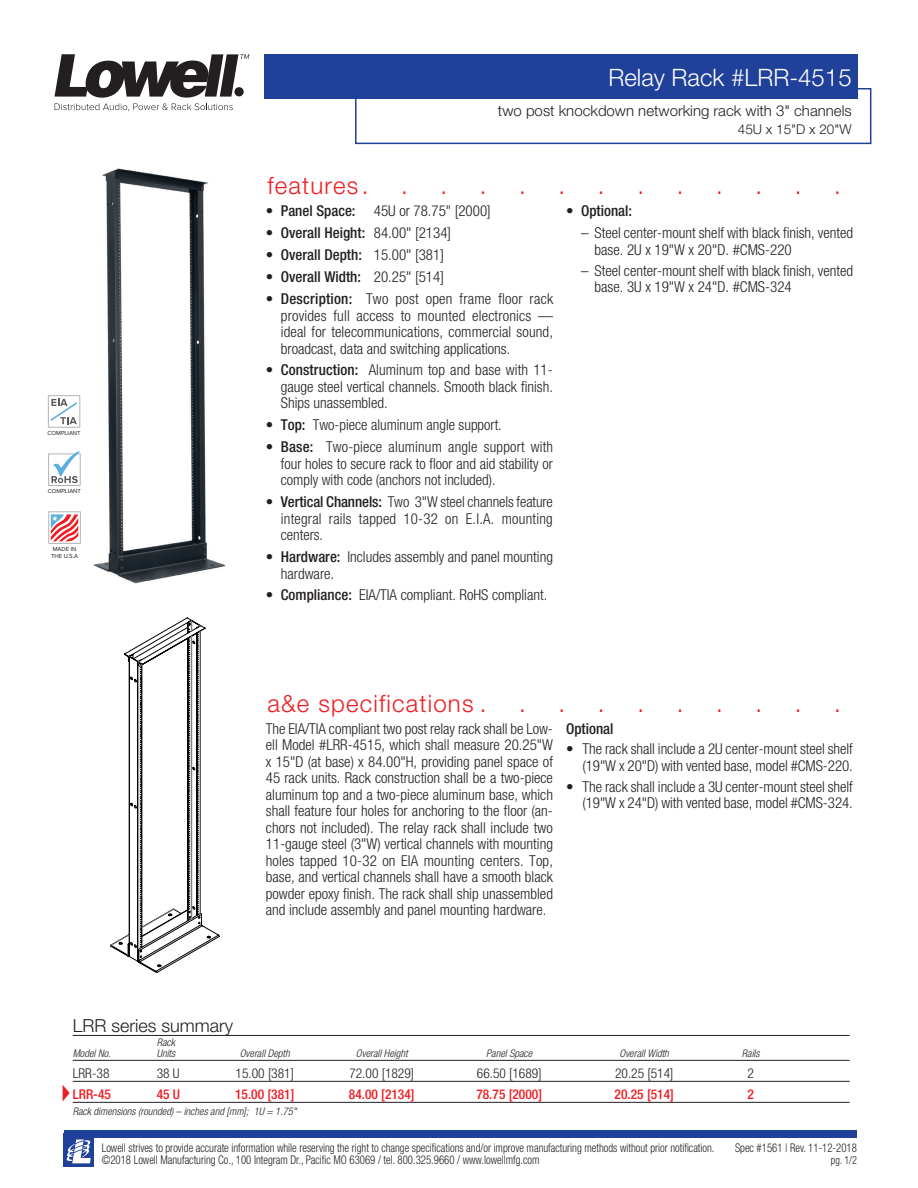
<style>
.page{position:relative;width:918px;height:1188px;background:#fff}
.page>*{position:absolute;margin:0;border:0;box-sizing:border-box;transform-origin:0 0}
.Product_-_Model_No{font:300 24px "Helvetica Neue LT Std";letter-spacing:.05em;color:#ee1d23}
.Product_-_Model_No-2{font:300 24px "Helvetica Neue LT Std";color:#fff}
.Product_-_Subhead{font:300 18px "Helvetica Neue LT Std";color:#231f20}
.A_E_text{font:300 condensed 15px/16.5px "Helvetica Neue LT Std";color:#231f20}
.Paragraph_titles{font:300 condensed 15px/16.5px "Helvetica Neue LT Std";color:#231f20;text-align:justify}
.Paragraph_titles-2{font:500 condensed 15px "Helvetica Neue LT Std";color:#231f20}
.Product_-_Model_No-3{font:300 15px "Helvetica Neue LT Std";color:#231f20}
.A_E_text-2{font:500 condensed 15px "Helvetica Neue LT Std";color:#231f20}
.Subheads_18pt{font:300 condensed 13.5px "Helvetica Neue LT Std";color:#231f20}
.Subheads_18pt-2{font:500 condensed 13.5px "Helvetica Neue LT Std";color:#ee1d23}
.Product_-_Model_No-4{font:300 13.5px "Helvetica Neue LT Std";color:#231f20}
.t1{font:300 condensed 12px/12.8px "Helvetica Neue LT Std";color:#231f20;scale:.9 1}
.t2{font:300 condensed 11.25px "Helvetica Neue LT Std";color:#231f20;scale:.9 1}
.Subheads_18pt-3{font:italic 300 condensed 10.5px "Helvetica Neue LT Std";color:#231f20}
.t3{font:6px/7.2px "Proxima Nova";color:#231f20}
.s1{font-weight:500}
.s2{font-weight:300}
</style>
<div class="page">
<div style="left:264px;top:54px;width:594px;height:45px;background:#20419a"></div>
<svg style="left:54px;top:54px;width:195px;height:57px"></svg>
<div style="left:64px;top:1131px;width:793px;height:7px;background:#20419a"></div>
<div style="left:64px;top:1133px;width:30px;height:34px;background:#20419a"></div>
<svg style="left:66px;top:1139px;width:25px;height:24px"></svg>
<svg style="left:63px;top:1085px;width:7px;height:16px"></svg>
<hr style="left:73px;top:1035px;width:777px;height:1px;background:#231f20">
<hr style="left:73px;top:1060px;width:777px;height:1px;background:#231f20">
<hr style="left:73px;top:1081px;width:777px;height:1px;background:#231f20">
<hr style="left:73px;top:1102px;width:777px;height:1px;background:#231f20">
<svg style="left:355px;top:88px;width:517px;height:57px"></svg>
<img style="left:93px;top:168px;width:133px;height:416px">
<svg style="left:48px;top:511px;width:33px;height:33px"></svg>
<svg style="left:48px;top:395px;width:32px;height:33px"></svg>
<svg style="left:48px;top:451px;width:33px;height:35px"></svg>
<svg style="left:110px;top:618px;width:109px;height:355px"></svg>
<p class="t3" style="left:48px;top:429px;width:35px">COMPLIANT</p>
<p class="t3" style="left:48px;top:487px;width:35px">COMPLIANT</p>
<p class="t3" style="left:51px;top:545px;width:28px">MADE IN<br>THE U.S.A</p>
<p class="Product_-_Model_No" style="left:267px;top:171px;width:93px">features</p>
<p class="Product_-_Model_No-2" style="left:608px;top:63px;width:245px">Relay Rack #LRR-4515</p>
<p class="Product_-_Model_No-3" style="left:498px;top:102px;width:355px">two post knockdown networking rack with 3" channels</p>
<p class="Product_-_Model_No-4" style="left:738px;top:121px;width:115px">45U x 15"D x 20"W</p>
<p class="Paragraph_titles" style="left:266px;top:203px;width:226px">• <span class="s1">Panel Space:</span> 45U or 78.75" [2000]</p>
<p class="Paragraph_titles-2" style="left:266px;top:224px;width:187px"><span class="s2">•</span> Overall Height: <span class="s2">84.00" [2134]</span></p>
<p class="Paragraph_titles-2" style="left:266px;top:246px;width:180px"><span class="s2">•</span> Overall Depth: <span class="s2">15.00" [381]</span></p>
<p class="Paragraph_titles-2" style="left:266px;top:268px;width:180px"><span class="s2">•</span> Overall Width: <span class="s2">20.25" [514]</span></p>
<p class="Paragraph_titles" style="left:281px;top:290px;width:274px;text-indent:-15px">• <span class="s1">Description:</span> Two post open frame floor rack provides full access to mounted electronics — ideal for telecommunications, commercial sound, broadcast, data and switching applications.</p>
<p class="Paragraph_titles" style="left:281px;top:362px;width:274px;text-indent:-15px">• <span class="s1">Construction:</span> Aluminum top and base with 11- gauge steel vertical channels. Smooth black finish.<br>Ships unassembled.</p>
<p class="Paragraph_titles" style="left:266px;top:417px;width:237px">• <span class="s1">Top:</span> Two-piece aluminum angle support.</p>
<p class="Paragraph_titles" style="left:281px;top:439px;width:274px;text-indent:-15px">• <span class="s1">Base:</span> Two-piece aluminum angle support with four holes to secure rack to floor and aid stability or comply with code (anchors not included).</p>
<p class="Paragraph_titles" style="left:281px;top:493px;width:274px;text-indent:-15px">• <span class="s1">Vertical Channels:</span> Two 3"W steel channels feature integral rails tapped 10-32 on E.I.A. mounting centers.</p>
<p class="Paragraph_titles" style="left:281px;top:548px;width:274px;text-indent:-15px">• <span class="s1">Hardware:</span> Includes assembly and panel mounting hardware.</p>
<p class="Paragraph_titles" style="left:266px;top:587px;width:283px">• <span class="s1">Compliance:</span> EIA/TIA compliant. RoHS compliant.</p>
<p class="Paragraph_titles-2" style="left:566px;top:202px;width:68px"><span class="s2">•</span> Optional:</p>
<p class="A_E_text" style="left:595px;top:225px;width:260px;text-indent:-14px">– Steel center-mount shelf with black finish, vented base. 2U x 19"W x 20"D. #CMS-220</p>
<p class="A_E_text" style="left:595px;top:262px;width:260px;text-indent:-14px">– Steel center-mount shelf with black finish, vented base. 3U x 19"W x 24"D. #CMS-324</p>
<p class="Product_-_Model_No" style="left:267px;top:689px;width:208px">a&amp;e specifications</p>
<p class="A_E_text" style="left:266px;top:720px;width:289px;text-align:justify">The EIA/TIA compliant two post relay rack shall be Low&shy;ell Model #LRR-4515, which shall measure 20.25"W x 15"D (at base) x 84.00"H, providing panel space of 45 rack units. Rack construction shall be a two-piece aluminum top and a two-piece aluminum base, which shall feature four holes for anchoring to the floor (an&shy;chors not included). The relay rack shall include two 11-gauge steel (3"W) vertical channels with mounting holes tapped 10-32 on EIA mounting centers. Top, base, and vertical channels shall have a smooth black powder epoxy finish. The rack shall ship unassembled and include assembly and panel mounting hardware.</p>
<p class="A_E_text-2" style="left:566px;top:719px;width:49px">Optional</p>
<p class="A_E_text" style="left:566px;top:741px;width:288px;text-align:right">• The rack shall include a 2U center-mount steel shelf (19"W x 20"D) with vented base, model #CMS-220.</p>
<p class="A_E_text" style="left:566px;top:778px;width:288px;text-align:right">• The rack shall include a 3U center-mount steel shelf (19"W x 24"D) with vented base, model #CMS-324.</p>
<p class="Product_-_Subhead" style="left:73px;top:1014px;width:162px">LRR series summary</p>
<p class="Subheads_18pt-3" style="left:157px;top:1036px;width:20px">Rack</p>
<p class="Subheads_18pt-3" style="left:73px;top:1047px;width:39px">Model No.</p>
<p class="Subheads_18pt-3" style="left:157px;top:1047px;width:20px">Units</p>
<p class="Subheads_18pt-3" style="left:240px;top:1047px;width:51px">Overall Depth</p>
<p class="Subheads_18pt-3" style="left:356px;top:1047px;width:53px">Overall Height</p>
<p class="Subheads_18pt-3" style="left:486px;top:1047px;width:48px">Panel Space</p>
<p class="Subheads_18pt-3" style="left:620px;top:1047px;width:51px">Overall Width</p>
<p class="Subheads_18pt-3" style="left:742px;top:1047px;width:19px">Rails</p>
<p class="Subheads_18pt" style="left:73px;top:1065px;width:38px">LRR-38</p>
<p class="Subheads_18pt" style="left:157px;top:1065px;width:24px">38 U</p>
<p class="Subheads_18pt" style="left:236px;top:1065px;width:60px">15.00 [381]</p>
<p class="Subheads_18pt" style="left:349px;top:1065px;width:66px">72.00 [1829]</p>
<p class="Subheads_18pt" style="left:477px;top:1065px;width:66px">66.50 [1689]</p>
<p class="Subheads_18pt" style="left:615px;top:1065px;width:60px">20.25 [514]</p>
<p class="Subheads_18pt" style="left:748px;top:1065px;width:8px">2</p>
<p class="Subheads_18pt-2" style="left:73px;top:1086px;width:40px">LRR-45</p>
<p class="Subheads_18pt-2" style="left:157px;top:1086px;width:25px">45 U</p>
<p class="Subheads_18pt-2" style="left:235px;top:1086px;width:61px">15.00 [381]</p>
<p class="Subheads_18pt-2" style="left:349px;top:1086px;width:67px">84.00 [2134]</p>
<p class="Subheads_18pt-2" style="left:476px;top:1086px;width:67px">78.75 [2000]</p>
<p class="Subheads_18pt-2" style="left:615px;top:1086px;width:61px">20.25 [514]</p>
<p class="Subheads_18pt-2" style="left:748px;top:1086px;width:8px">2</p>
<p class="Subheads_18pt-3" style="left:73px;top:1105px;width:225px">Rack dimensions (rounded) – inches and [mm]; 1U = 1.75"</p>
<p class="t1" style="left:102px;top:1141px;width:682px">Lowell strives to provide accurate information while reserving the right to change specifications and/or improve manufacturing methods without prior notification. ©2018 Lowell Manufacturing Co., 100 Integram Dr., Pacific MO 63069 / tel. 800.325.9660 / www.lowellmfg.com</p>
<p class="t1" style="left:735px;top:1141px;width:137px">Spec #1561 | Rev. 11-12-2018</p>
<p class="t2" style="left:831px;top:1154px;width:30px">pg. 1/2</p>
</div>
